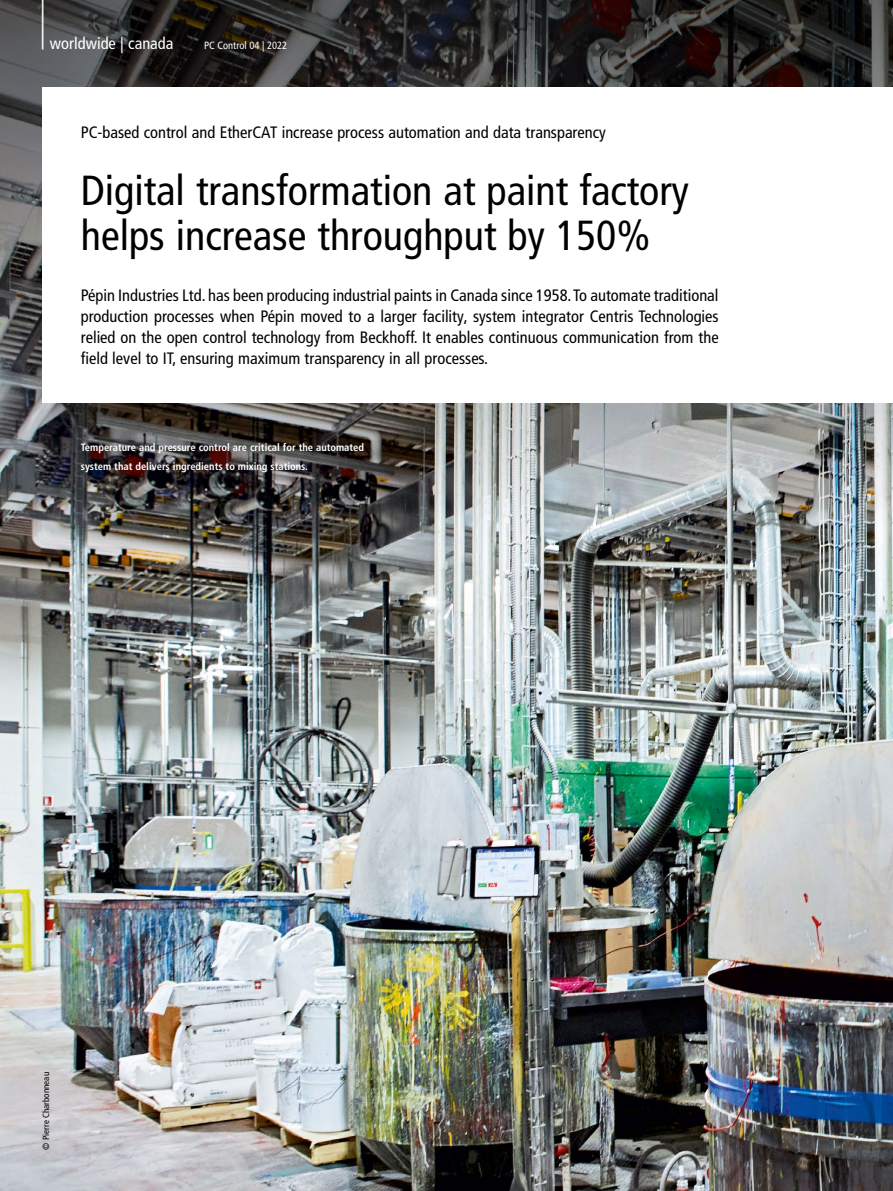
<style>
.page{position:relative;width:893px;height:1191px;background:#fff}
.page>*{position:absolute;margin:0;border:0;box-sizing:border-box;transform-origin:0 0}
.t1{font:300 condensed 61.8px "Frutiger LT Pro";color:#fff;scale:.49 1}
.t2{font:condensed 42px/45px "Frutiger LT Pro";color:#000}
.t3{font:condensed 16.5px/21.3px "Frutiger LT Pro";color:#000;text-align:justify}
.t4{font:condensed 16.5px "Frutiger LT Pro";color:#fff}
.t5{font:700 condensed 10.5px/19.2px "Frutiger LT Pro";color:#fff}
.t6{font:condensed 10.5px "Frutiger LT Pro";color:#fff}
.t7{font:condensed 9px "Frutiger LT Pro";color:#000}
</style>
<div class="page">
<img style="left:0;top:522px;width:893px;height:669px">
<img style="left:0;top:0;width:893px;height:522px">
<div style="left:43px;top:87px;width:850px;height:316px;background:#fff"></div>
<h1 class="t1" style="left:39px;top:-23px;width:15px">|</h1>
<p class="t4" style="left:50px;top:34px;width:125px">worldwide | canada</p>
<p class="t6" style="left:204px;top:39px;width:85px">PC Control 04 | 2022</p>
<p class="t3" style="left:81px;top:122px;width:527px">PC-based control and EtherCAT increase process automation and data transparency</p>
<h2 class="t2" style="left:81px;top:168px;width:610px">Digital transformation at paint factory helps increase throughput by 150%</h2>
<p class="t3" style="left:81px;top:284px;width:639px">Pépin Industries Ltd. has been producing industrial paints in Canada since 1958. To automate traditional production processes when Pépin moved to a larger facility, system integrator Centris Technologies relied on the open control technology from Beckhoff. It enables continuous communication from the field level to IT, ensuring maximum transparency in all processes.</p>
<p class="t5" style="left:81px;top:437px;width:285px">Temperature and pressure control are critical for the automated system that delivers ingredients to mixing stations.</p>
<p class="t7" style="left:41px;top:1149px;width:79px;rotate:-90deg">© Pierre Charbonneau</p>
</div>
